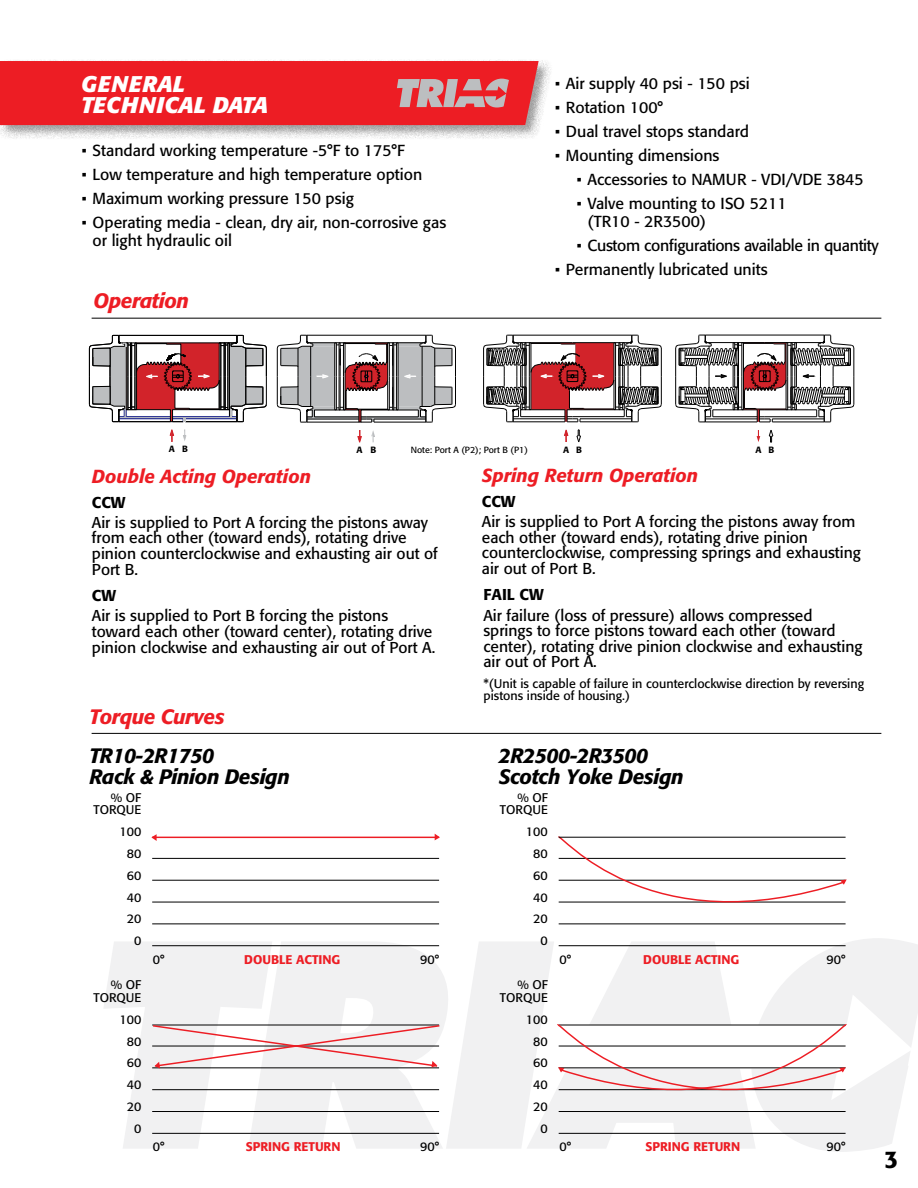
<style>
.page{position:relative;width:918px;height:1188px;background:#fff}
.page>*{position:absolute;margin:0;border:0;box-sizing:border-box;transform-origin:0 0}
.t1{font:500 24px "Formata";color:#000}
.t2{font:italic 700 22.5px/21px "Formata";letter-spacing:.02em;color:#fff}
.t3{font:italic 500 20.7px/20.7px "Formata";letter-spacing:-.02em;color:#000}
.t4{font:italic 500 20.7px "Formata";letter-spacing:-.02em;color:#ed1d24}
.t5{font:italic 500 18.75px "Formata";color:#ed1d24}
.t6{font:15.9px/18px "Formata";color:#000}
.t7{font:15.9px "Formata";letter-spacing:-.02em;color:#000}
.t8{font:15.6px/15.6px "Formata";color:#000}
.t9{font:500 15.6px "Formata";color:#000}
.t10{font:12.45px/21.9px "Formata";color:#000;text-align:right}
.t11{font:500 12.45px "Formata";color:#ed1d24}
.t12{font:500 9px "Formata";color:#000}
.t13{font:8.85px "Formata";color:#000}
</style>
<div class="page">
<hr style="left:92px;top:318px;width:789px;height:1px;background:#000">
<hr style="left:92px;top:733px;width:789px;height:1px;background:#000">
<svg style="left:170px;top:430px;width:4px;height:12px"></svg>
<svg style="left:183px;top:429px;width:3px;height:12px"></svg>
<svg style="left:89px;top:334px;width:178px;height:89px"></svg>
<svg style="left:371px;top:430px;width:4px;height:12px"></svg>
<svg style="left:276px;top:334px;width:180px;height:89px"></svg>
<svg style="left:358px;top:430px;width:3px;height:12px"></svg>
<svg style="left:757px;top:430px;width:3px;height:12px"></svg>
<svg style="left:768px;top:430px;width:6px;height:13px"></svg>
<svg style="left:675px;top:334px;width:180px;height:89px"></svg>
<svg style="left:564px;top:430px;width:4px;height:12px"></svg>
<svg style="left:576px;top:430px;width:5px;height:12px"></svg>
<svg style="left:483px;top:334px;width:179px;height:89px"></svg>
<svg style="left:104px;top:833px;width:814px;height:319px"></svg>
<div style="left:0;top:59px;width:553px;height:80px;background:#000;opacity:.4"></div>
<svg style="left:0;top:61px;width:539px;height:64px;background:#e9282f"></svg>
<h2 class="t2" style="left:81px;top:74px;width:189px">GENERAL<br>TECHNICAL DATA</h2>
<p class="t6" style="left:82px;top:142px;width:325px">• Standard working temperature -5°F to 175°F</p>
<p class="t6" style="left:82px;top:166px;width:342px">• Low temperature and high temperature option</p>
<p class="t6" style="left:82px;top:190px;width:274px">• Maximum working pressure 150 psig</p>
<p class="t6" style="left:93px;top:214px;width:355px;text-indent:-11px">• Operating media - clean, dry air, non-corrosive gas or light hydraulic oil</p>
<h3 class="t4" style="left:94px;top:288px;width:97px">Operation</h3>
<p class="t6" style="left:555px;top:74px;width:196px">• Air supply 40 psi - 150 psi</p>
<p class="t6" style="left:555px;top:98px;width:110px">• Rotation 100°</p>
<p class="t6" style="left:555px;top:122px;width:196px">• Dual travel stops standard</p>
<p class="t6" style="left:555px;top:146px;width:166px">• Mounting dimensions</p>
<p class="t6" style="left:577px;top:170px;width:289px">• Accessories to NAMUR - VDI/VDE 3845</p>
<p class="t6" style="left:588px;top:194px;width:201px;text-indent:-11px">• Valve mounting to ISO 5211 (TR10 - 2R3500)</p>
<p class="t7" style="left:577px;top:236px;width:304px">• Custom configurations available in quantity</p>
<p class="t6" style="left:555px;top:260px;width:214px">• Permanently lubricated units</p>
<p class="t12" style="left:169px;top:444px;width:20px">A B</p>
<p class="t12" style="left:357px;top:444px;width:21px">A B</p>
<p class="t13" style="left:411px;top:445px;width:119px">Note: Port A (P2); Port B (P1)</p>
<p class="t12" style="left:563px;top:444px;width:20px">A B</p>
<p class="t12" style="left:755px;top:444px;width:20px">A B</p>
<p class="t5" style="left:92px;top:464px;width:221px">Double Acting Operation</p>
<p class="t9" style="left:92px;top:492px;width:35px">CCW</p>
<p class="t8" style="left:92px;top:514px;width:347px">Air is supplied to Port A forcing the pistons away from each other (toward ends), rotating drive pinion counterclockwise and exhausting air out of Port B.</p>
<p class="t9" style="left:92px;top:586px;width:26px">CW</p>
<p class="t8" style="left:92px;top:608px;width:345px">Air is supplied to Port B forcing the pistons toward each other (toward center), rotating drive pinion clockwise and exhausting air out of Port A.</p>
<h3 class="t4" style="left:89px;top:704px;width:137px">Torque Curves</h3>
<h3 class="t3" style="left:89px;top:746px;width:202px">TR10-2R1750<br>Rack &amp; Pinion Design</h3>
<p class="t10" style="left:93px;top:791px;width:49px;line-height:12.5px">% OF<br>TORQUE</p>
<p class="t10" style="left:119px;top:821px;width:23px">100<br>80<br>60<br>40<br>20<br>0</p>
<p class="t10" style="left:153px;top:948px;width:13px">0°</p>
<p class="t11" style="left:244px;top:952px;width:98px">DOUBLE ACTING</p>
<p class="t10" style="left:420px;top:948px;width:20px">90°</p>
<p class="t10" style="left:93px;top:979px;width:49px;line-height:12.5px">% OF<br>TORQUE</p>
<p class="t10" style="left:119px;top:1008px;width:23px">100<br>80<br>60<br>40<br>20<br>0</p>
<p class="t10" style="left:153px;top:1136px;width:13px">0°</p>
<p class="t11" style="left:246px;top:1139px;width:96px">SPRING RETURN</p>
<p class="t10" style="left:420px;top:1136px;width:20px">90°</p>
<p class="t5" style="left:482px;top:464px;width:218px">Spring Return Operation</p>
<p class="t9" style="left:482px;top:492px;width:35px">CCW</p>
<p class="t8" style="left:482px;top:514px;width:381px">Air is supplied to Port A forcing the pistons away from each other (toward ends), rotating drive pinion counterclockwise, compressing springs and exhausting air out of Port B.</p>
<p class="t9" style="left:484px;top:585px;width:62px">FAIL CW</p>
<p class="t8" style="left:484px;top:607px;width:381px">Air failure (loss of pressure) allows compressed springs to force pistons toward each other (toward center), rotating drive pinion clockwise and exhausting air out of Port A.</p>
<p class="t10" style="left:484px;top:677px;width:382px;line-height:12.5px;text-align:left">*(Unit is capable of failure in counterclockwise direction by reversing pistons inside of housing.)</p>
<h3 class="t3" style="left:499px;top:746px;width:186px">2R2500-2R3500<br>Scotch Yoke Design</h3>
<p class="t10" style="left:500px;top:791px;width:49px;line-height:12.5px">% OF<br>TORQUE</p>
<p class="t10" style="left:526px;top:821px;width:23px">100<br>80<br>60<br>40<br>20<br>0</p>
<p class="t10" style="left:559px;top:948px;width:13px">0°</p>
<p class="t11" style="left:643px;top:952px;width:98px">DOUBLE ACTING</p>
<p class="t10" style="left:827px;top:948px;width:20px">90°</p>
<p class="t10" style="left:500px;top:979px;width:49px;line-height:12.5px">% OF<br>TORQUE</p>
<p class="t10" style="left:526px;top:1008px;width:23px">100<br>80<br>60<br>40<br>20<br>0</p>
<p class="t10" style="left:559px;top:1136px;width:13px">0°</p>
<p class="t11" style="left:646px;top:1139px;width:96px">SPRING RETURN</p>
<p class="t10" style="left:827px;top:1136px;width:20px">90°</p>
<h1 class="t1" style="left:884px;top:1145px;width:15px">3</h1>
</div>
